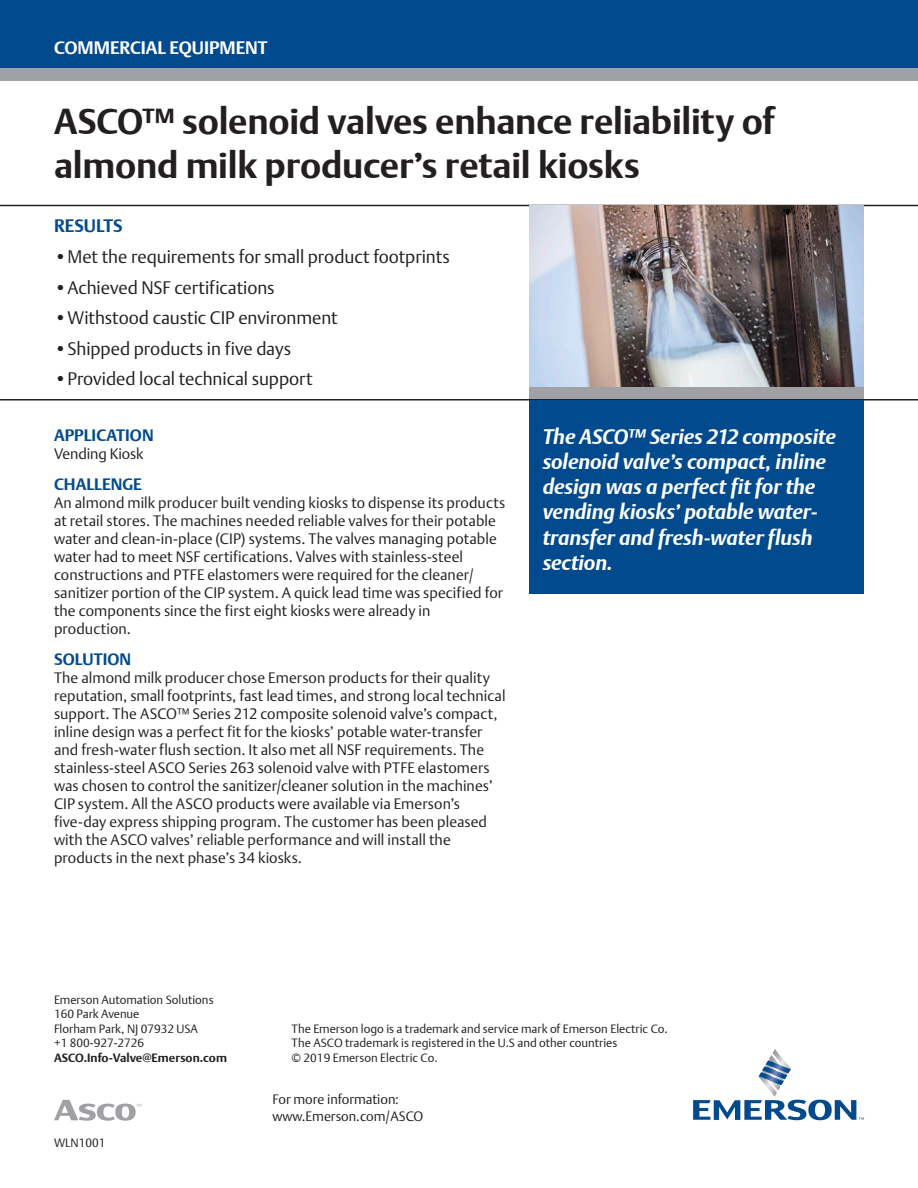
<style>
.page{position:relative;width:918px;height:1188px;background:#fff}
.page>*{position:absolute;margin:0;border:0;box-sizing:border-box;transform-origin:0 0}
.t1{font:700 36px/43.2px "DTL Argo T";letter-spacing:-.005em;color:#231f20}
.t2{font:italic 700 21px/25.2px "DTL Argo T";letter-spacing:-.005em;color:#fff}
.t3{font:300 18px "DTL Argo T";letter-spacing:-.005em;color:#231f20}
.t4{font:700 18px "DTL Argo T";color:#fff}
.t5{font:700 18px "DTL Argo T";letter-spacing:.005em;color:#004a8d}
.t6{font:700 16.5px "DTL Argo T";letter-spacing:.005em;color:#004a8d}
.t7{font:300 15px/18px "DTL Argo T";letter-spacing:.005em;color:#231f20}
.t8{font:300 13.5px "DTL Argo T";color:#231f20}
.t9{font:12px/14.4px "DTL Argo T Light";color:#231f20}
.t10{font:700 12px "DTL Argo T";color:#231f20}
.t11{font:300 12px "DTL Argo T";color:#231f20}
</style>
<div class="page">
<div style="left:529px;top:385px;width:335px;height:14px;background:#a0a1a5"></div>
<div style="left:0;top:68px;width:918px;height:13px;background:#a0a1a5"></div>
<hr style="left:0;top:205px;width:918px;height:1px;background:#231f20">
<hr style="left:0;top:399px;width:918px;height:1px;background:#231f20">
<svg style="left:693px;top:1049px;width:171px;height:71px"></svg>
<div style="left:0;top:0;width:918px;height:68px;background:#004a8d"></div>
<img style="left:529px;top:206px;width:335px;height:181px">
<div style="left:529px;top:400px;width:335px;height:194px;background:#004a8d"></div>
<svg style="left:54px;top:1100px;width:87px;height:21px"></svg>
<p class="t4" style="left:54px;top:37px;width:215px">COMMERCIAL EQUIPMENT</p>
<p class="t1" style="left:54px;top:100px;width:722px">ASCO™ solenoid valves enhance reliability of almond milk producer’s retail kiosks</p>
<p class="t5" style="left:54px;top:215px;width:70px">RESULTS</p>
<p class="t3" style="left:54px;top:246px;width:397px">•Met the requirements for small product footprints</p>
<p class="t3" style="left:54px;top:276px;width:222px">•Achieved NSF certifications</p>
<p class="t3" style="left:54px;top:307px;width:285px">•Withstood caustic CIP environment</p>
<p class="t3" style="left:54px;top:338px;width:239px">•Shipped products in five days</p>
<p class="t3" style="left:54px;top:368px;width:260px">•Provided local technical support</p>
<p class="t2" style="left:543px;top:424px;width:295px">The ASCO™ Series 212 composite solenoid valve’s compact, inline design was a perfect fit for the vending kiosks’ potable water&shy;transfer and fresh-water flush section.</p>
<p class="t6" style="left:54px;top:426px;width:101px">APPLICATION</p>
<p class="t7" style="left:54px;top:445px;width:91px">Vending Kiosk</p>
<p class="t6" style="left:54px;top:474px;width:90px">CHALLENGE</p>
<p class="t7" style="left:54px;top:494px;width:453px">An almond milk producer built vending kiosks to dispense its products at retail stores. The machines needed reliable valves for their potable water and clean-in-place (CIP) systems. The valves managing potable water had to meet NSF certifications. Valves with stainless-steel constructions and PTFE elastomers were required for the cleaner/ sanitizer portion of the CIP system. A quick lead time was specified for the components since the first eight kiosks were already in production.</p>
<p class="t6" style="left:54px;top:649px;width:79px">SOLUTION</p>
<p class="t7" style="left:54px;top:668px;width:453px">The almond milk producer chose Emerson products for their quality reputation, small footprints, fast lead times, and strong local technical support. The ASCO™ Series 212 composite solenoid valve’s compact, inline design was a perfect fit for the kiosks’ potable water-transfer and fresh-water flush section. It also met all NSF requirements. The stainless-steel ASCO Series 263 solenoid valve with PTFE elastomers was chosen to control the sanitizer/cleaner solution in the machines’ CIP system. All the ASCO products were available via Emerson’s five-day express shipping program. The customer has been pleased with the ASCO valves’ reliable performance and will install the products in the next phase’s 34 kiosks.</p>
<p class="t9" style="left:54px;top:992px;width:161px">Emerson Automation Solutions</p>
<p class="t9" style="left:54px;top:1007px;width:87px">160 Park Avenue</p>
<p class="t9" style="left:54px;top:1021px;width:145px">Florham Park, NJ 07932 USA</p>
<p class="t9" style="left:54px;top:1036px;width:92px">+1 800-927-2726</p>
<p class="t10" style="left:54px;top:1050px;width:174px">ASCO.Info-Valve@Emerson.com</p>
<p class="t11" style="left:54px;top:1135px;width:53px">WLN1001</p>
<p class="t9" style="left:292px;top:1021px;width:378px">The Emerson logo is a trademark and service mark of Emerson Electric Co.<br>The ASCO trademark is registered in the U.S and other countries</p>
<p class="t9" style="left:292px;top:1050px;width:148px">© 2019 Emerson Electric Co.</p>
<p class="t8" style="left:272px;top:1091px;width:128px">For more information:</p>
<p class="t8" style="left:272px;top:1108px;width:153px">www.Emerson.com/ASCO</p>
</div>
